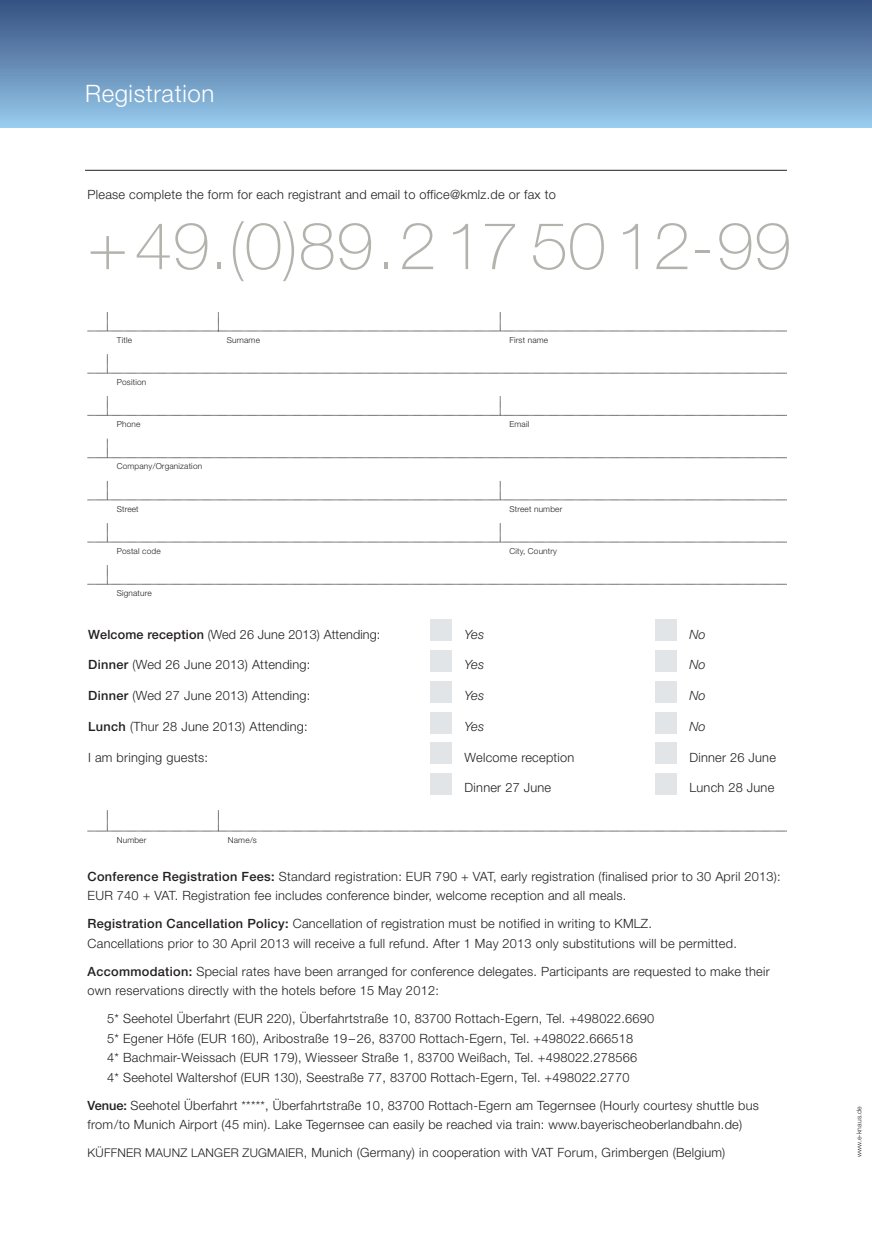
<style>
.page{position:relative;width:872px;height:1234px;background:#fff}
.page>*{position:absolute;margin:0;border:0;box-sizing:border-box;transform-origin:0 0}
.t1{font:100 65.55px "Helvetica Neue";color:#b2b3ac}
.t2{font:300 24px "Helvetica Neue";letter-spacing:.025em;color:#fff}
.t3{font:300 12.75px/19.5px "Helvetica Neue";letter-spacing:.02em;color:#231f20}
.t4{font:italic 300 12.75px "Helvetica Neue";letter-spacing:.02em;color:#231f20}
.t5{font:300 8.25px "Helvetica Neue";letter-spacing:.02em;color:#231f20}
.t6{font:300 6.75px "Helvetica Neue";letter-spacing:.02em;color:#231f20}
.s1{font-weight:500}
.s2{font-size:12px}
</style>
<div class="page">
<img style="left:0;top:0;width:872px;height:128px">
<hr style="left:85px;top:170px;width:702px;height:1px;background:#231f20">
<svg style="left:88px;top:354px;width:699px;height:20px"></svg>
<svg style="left:88px;top:396px;width:699px;height:20px"></svg>
<svg style="left:88px;top:438px;width:699px;height:20px"></svg>
<svg style="left:88px;top:481px;width:699px;height:19px"></svg>
<svg style="left:88px;top:523px;width:699px;height:19px"></svg>
<svg style="left:88px;top:565px;width:699px;height:20px"></svg>
<div style="left:430px;top:619px;width:22px;height:21px;background:#e1e5e8"></div>
<div style="left:655px;top:619px;width:21px;height:21px;background:#e1e5e8"></div>
<div style="left:430px;top:650px;width:22px;height:21px;background:#e1e5e8"></div>
<div style="left:655px;top:650px;width:21px;height:21px;background:#e1e5e8"></div>
<div style="left:430px;top:681px;width:22px;height:21px;background:#e1e5e8"></div>
<div style="left:655px;top:681px;width:21px;height:21px;background:#e1e5e8"></div>
<div style="left:430px;top:712px;width:22px;height:21px;background:#e1e5e8"></div>
<div style="left:655px;top:712px;width:21px;height:21px;background:#e1e5e8"></div>
<div style="left:430px;top:742px;width:22px;height:22px;background:#e1e5e8"></div>
<div style="left:655px;top:742px;width:21px;height:22px;background:#e1e5e8"></div>
<div style="left:430px;top:773px;width:22px;height:21px;background:#e1e5e8"></div>
<div style="left:655px;top:773px;width:21px;height:21px;background:#e1e5e8"></div>
<svg style="left:88px;top:810px;width:699px;height:21px"></svg>
<svg style="left:88px;top:312px;width:699px;height:20px"></svg>
<h2 class="t2" style="left:85px;top:85px;width:131px">Registration</h2>
<p class="t3" style="left:88px;top:186px;width:470px">Please complete the form for each registrant and email to office@kmlz.de or fax to</p>
<h1 class="t1" style="left:87px;top:222px;width:705px">+49.(0)89.217 50 12-99</h1>
<p class="t5" style="left:117px;top:337px;width:17px">Title</p>
<p class="t5" style="left:227px;top:337px;width:35px">Surname</p>
<p class="t5" style="left:117px;top:379px;width:31px">Position</p>
<p class="t5" style="left:117px;top:421px;width:25px">Phone</p>
<p class="t5" style="left:509px;top:337px;width:40px">First name</p>
<p class="t5" style="left:509px;top:421px;width:21px">Email</p>
<p class="t5" style="left:117px;top:463px;width:87px">Company/Organization</p>
<p class="t5" style="left:117px;top:505px;width:23px">Street</p>
<p class="t5" style="left:509px;top:505px;width:54px">Street number</p>
<p class="t5" style="left:117px;top:547px;width:45px">Postal code</p>
<p class="t5" style="left:509px;top:547px;width:49px">City, Country</p>
<p class="t5" style="left:117px;top:590px;width:37px">Signature</p>
<p class="t3" style="left:88px;top:625px;width:294px"><span class="s1">Welcome reception</span> (Wed 26 June 2013) Attending:</p>
<p class="t3" style="left:88px;top:656px;width:224px"><span class="s1">Dinner</span> (Wed 26 June 2013) Attending:</p>
<p class="t3" style="left:88px;top:687px;width:224px"><span class="s1">Dinner</span> (Wed 27 June 2013) Attending:</p>
<p class="t3" style="left:88px;top:717px;width:221px"><span class="s1">Lunch</span> (Thur 28 June 2013) Attending:</p>
<p class="t3" style="left:88px;top:748px;width:121px">I am bringing guests:</p>
<p class="t5" style="left:117px;top:837px;width:31px">Number</p>
<p class="t5" style="left:228px;top:837px;width:31px">Name/s</p>
<p class="t4" style="left:464px;top:629px;width:21px">Yes</p>
<p class="t4" style="left:689px;top:629px;width:18px">No</p>
<p class="t4" style="left:464px;top:660px;width:21px">Yes</p>
<p class="t4" style="left:689px;top:660px;width:18px">No</p>
<p class="t4" style="left:464px;top:690px;width:21px">Yes</p>
<p class="t4" style="left:689px;top:690px;width:18px">No</p>
<p class="t4" style="left:464px;top:721px;width:21px">Yes</p>
<p class="t4" style="left:689px;top:721px;width:18px">No</p>
<p class="t3" style="left:464px;top:748px;width:111px">Welcome reception</p>
<p class="t3" style="left:689px;top:748px;width:88px">Dinner 26 June</p>
<p class="t3" style="left:464px;top:779px;width:88px">Dinner 27 June</p>
<p class="t3" style="left:689px;top:779px;width:86px">Lunch 28 June</p>
<p class="t3" style="left:88px;top:867px;width:694px"><span class="s1">Conference Registration Fees:</span> Standard registration: EUR 790 + VAT, early registration (finalised prior to 30 April 2013):<br>EUR 740 + VAT. Registration fee includes conference binder, welcome reception and all meals.</p>
<p class="t3" style="left:88px;top:914px;width:651px"><span class="s1">Registration Cancellation Policy:</span> Cancellation of registration must be notified in writing to KMLZ.<br>Cancellations prior to 30 April 2013 will receive a full refund. After 1 May 2013 only substitutions will be permitted.</p>
<p class="t3" style="left:88px;top:962px;width:683px"><span class="s1">Accommodation:</span> Special rates have been arranged for conference delegates. Participants are requested to make their own reservations directly with the hotels before 15 May 2012:</p>
<p class="t3" style="left:107px;top:1009px;width:548px">5* Seehotel Überfahrt (EUR 220), Überfahrtstraße 10, 83700 Rottach-Egern, Tel. +498022.6690<br>5* Egener Höfe (EUR 160), Aribostraße 19–26, 83700 Rottach-Egern, Tel. +498022.666518<br>4* Bachmair-Weissach (EUR 179), Wiesseer Straße 1, 83700 Weißach, Tel. +498022.278566<br>4* Seehotel Waltershof (EUR 130), Seestraße 77, 83700 Rottach-Egern, Tel. +498022.2770</p>
<p class="t3" style="left:88px;top:1096px;width:673px"><span class="s1">Venue:</span> Seehotel Überfahrt *****, Überfahrtstraße 10, 83700 Rottach-Egern am Tegernsee (Hourly courtesy shuttle bus from/to Munich Airport (45 min). Lake Tegernsee can easily be reached via train: www.bayerischeoberlandbahn.de)</p>
<p class="t3" style="left:88px;top:1143px;width:639px"><span class="s2">KÜFFNER MAUNZ LANGER ZUGMAIER</span>, Munich (Germany) in cooperation with VAT Forum, Grimbergen (Belgium)</p>
<p class="t6" style="left:856px;top:1157px;width:52px;rotate:-90deg">www.e-knaus.de</p>
</div>
